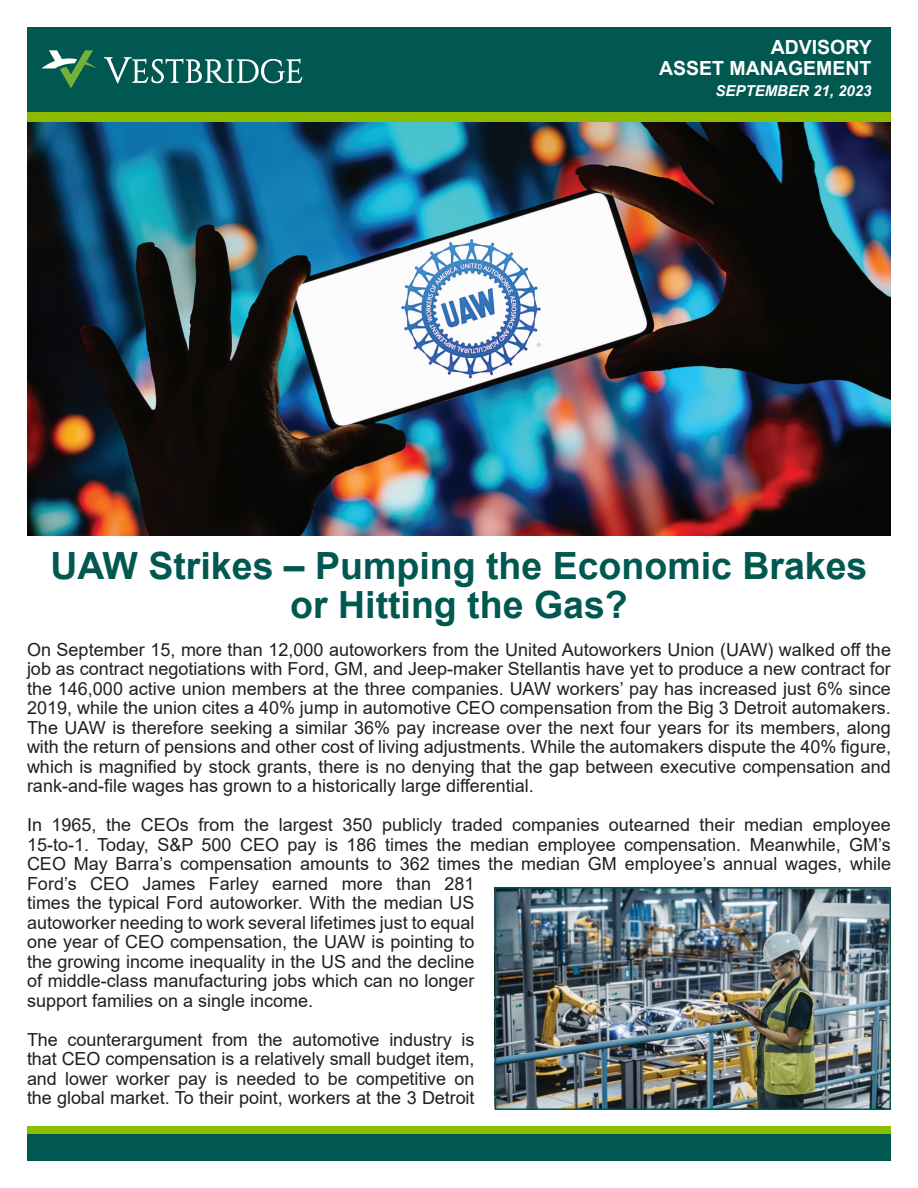
<style>
.page{position:relative;width:918px;height:1188px;background:#fff}
.page>*{position:absolute;margin:0;border:0;box-sizing:border-box;transform-origin:0 0}
.t1{font:700 37.5px/39px "Arial";color:#005850;text-align:center}
.t2{font:700 19.5px/21px "Arial";color:#fff;text-align:right}
.t3{font:18px/19.5px "Arial";color:#231f20;text-align:justify}
.t4{font:italic 700 15px "Arial";color:#fff}
</style>
<div class="page">
<div style="left:27px;top:109px;width:864px;height:14px;background:#8dbb00"></div>
<div style="left:27px;top:27px;width:864px;height:85px;background:#005850"></div>
<svg style="left:42px;top:50px;width:54px;height:38px"></svg>
<svg style="left:104px;top:57px;width:199px;height:26px"></svg>
<div style="left:27px;top:1126px;width:864px;height:9px;background:#8dbb00"></div>
<div style="left:27px;top:1134px;width:864px;height:27px;background:#005850"></div>
<img style="left:27px;top:122px;width:864px;height:414px">
<img style="left:498px;top:890px;width:390px;height:217px">
<div style="left:495px;top:887px;width:396px;height:223px;border:2px solid #005850"></div>
<p class="t2" style="left:659px;top:37px;width:214px">ADVISORY<br>ASSET MANAGEMENT</p>
<p class="t4" style="left:716px;top:81px;width:157px">SEPTEMBER 21, 2023</p>
<p class="t1" style="left:51px;top:546px;width:818px">UAW Strikes – Pumping the Economic Brakes or Hitting the Gas?</p>
<p class="t3" style="left:27px;top:640px;width:866px">On September 15, more than 12,000 autoworkers from the United Autoworkers Union (UAW) walked off the job as contract negotiations with Ford, GM, and Jeep-maker Stellantis have yet to produce a new contract for the 146,000 active union members at the three companies. UAW workers’ pay has increased just 6% since 2019, while the union cites a 40% jump in automotive CEO compensation from the Big 3 Detroit automakers.<br>The UAW is therefore seeking a similar 36% pay increase over the next four years for its members, along with the return of pensions and other cost of living adjustments. While the automakers dispute the 40% figure, which is magnified by stock grants, there is no denying that the gap between executive compensation and rank-and-file wages has grown to a historically large differential.</p>
<p class="t3" style="left:27px;top:815px;width:866px;text-align:left">In 1965, the CEOs from the largest 350 publicly traded companies outearned their median employee 15-to-1. Today, S&amp;P 500 CEO pay is 186 times the median employee compensation. Meanwhile, GM’s CEO May Barra’s compensation amounts to 362 times the median GM employee’s annual wages, while Ford’s CEO James Farley earned more than 281<br>times the typical Ford autoworker. With the median US<br>autoworker needing to work several lifetimes just to equal<br>one year of CEO compensation, the UAW is pointing to<br>the growing income inequality in the US and the decline<br>of middle-class manufacturing jobs which can no longer<br>support families on a single income.</p>
<p class="t3" style="left:27px;top:1030px;width:449px">The counterargument from the automotive industry is that CEO compensation is a relatively small budget item, and lower worker pay is needed to be competitive on the global market. To their point, workers at the 3 Detroit</p>
</div>
